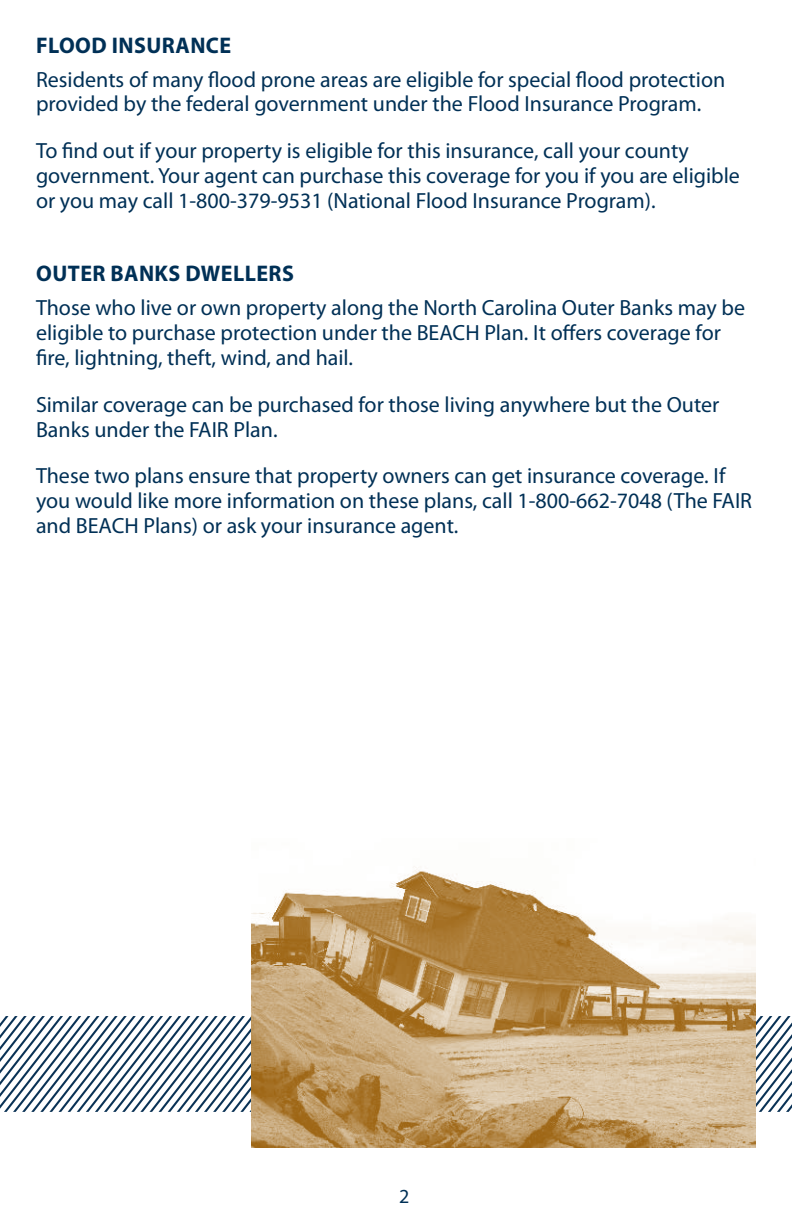
<style>
.page{position:relative;width:792px;height:1224px;background:#fff}
.page>*{position:absolute;margin:0;border:0;box-sizing:border-box;transform-origin:0 0}
.t1{font:700 22.6px "Myriad Pro";letter-spacing:.02em;color:#003056}
.t2{font:22px/25px "Myriad Pro";color:#003056}
.t3{font:20px "Myriad Pro";color:#003056}
</style>
<div class="page">
<svg style="left:0;top:1016px;width:792px;height:96px"></svg>
<img style="left:251px;top:866px;width:505px;height:282px">
<p class="t1" style="left:36px;top:30px;width:197px">FLOOD INSURANCE</p>
<p class="t2" style="left:36px;top:66px;width:691px">Residents of many flood prone areas are eligible for special flood protection provided by the federal government under the Flood Insurance Program.</p>
<p class="t2" style="left:36px;top:138px;width:706px">To find out if your property is eligible for this insurance, call your county government. Your agent can purchase this coverage for you if you are eligible or you may call 1-800-379-9531 (National Flood Insurance Program).</p>
<p class="t1" style="left:36px;top:259px;width:259px">OUTER BANKS DWELLERS</p>
<p class="t2" style="left:36px;top:295px;width:711px">Those who live or own property along the North Carolina Outer Banks may be eligible to purchase protection under the BEACH Plan. It offers coverage for fire, lightning, theft, wind, and hail.</p>
<p class="t2" style="left:36px;top:392px;width:685px">Similar coverage can be purchased for those living anywhere but the Outer<br>Banks under the FAIR Plan.</p>
<p class="t2" style="left:36px;top:463px;width:718px">These two plans ensure that property owners can get insurance coverage. If you would like more information on these plans, call 1-800-662-7048 (The FAIR and BEACH Plans) or ask your insurance agent.</p>
<p class="t3" style="left:399px;top:1184px;width:12px">2</p>
</div>
